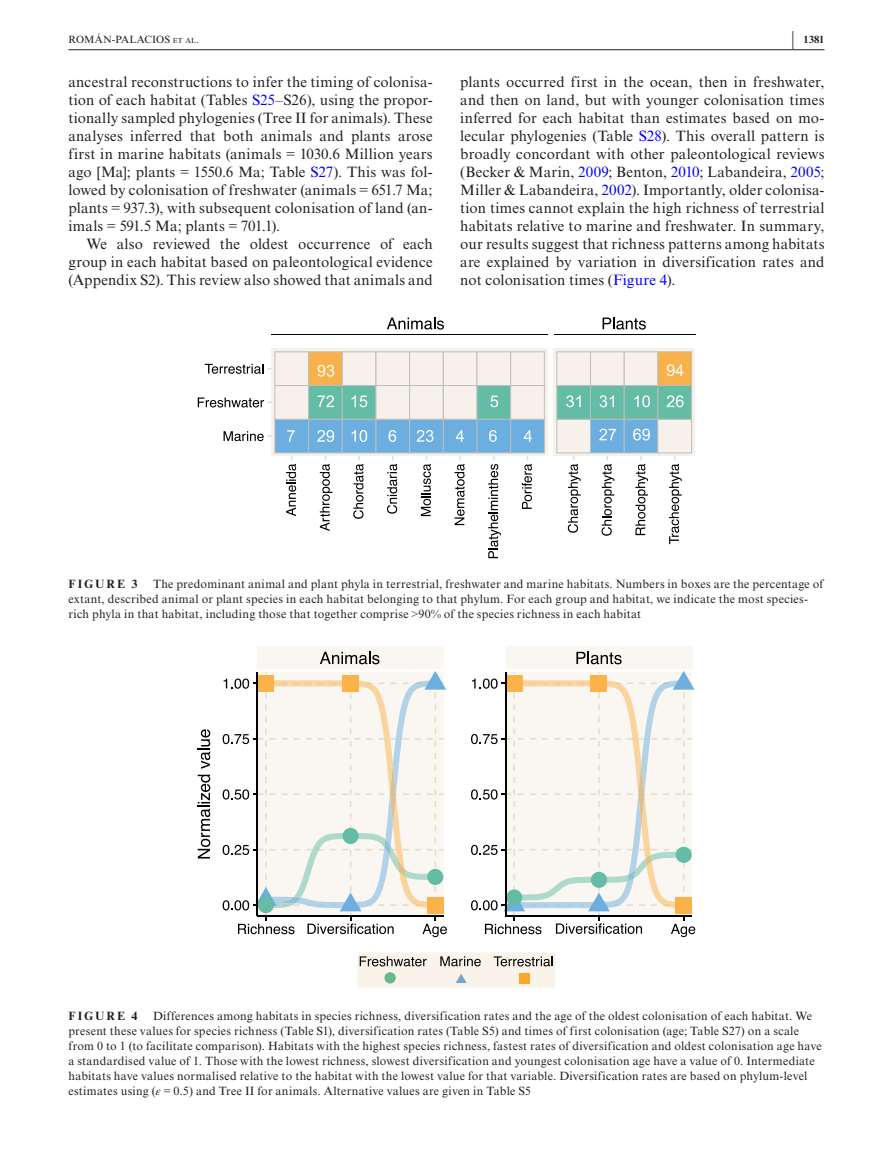
<style>
.page{position:relative;width:893px;height:1174px;background:#fff}
.page>*{position:absolute;margin:0;border:0;box-sizing:border-box;transform-origin:0 0}
.t1{font:15px/18px "Times New Roman MT Std";letter-spacing:.015em;color:#231f20;text-align:justify}
.t2{font:12px/15px "Times New Roman MT Std";letter-spacing:.02em;color:#231f20}
.t3{font:700 12px "Times New Roman MT Std";letter-spacing:.175em;color:#231f20}
.t4{font:10.5px "Times New Roman MT Std";letter-spacing:-.005em;color:#231f20}
.t5{font:700 10.5px "Times New Roman MT Std";color:#231f20}
.s1{font-style:inherit}
.s2{font-size:7.35px}
.s3{font-size:20.25px}
.s4{color:#00f}
.s5{font-family:"Times New Roman"}
.s6{font-family:"STIX";font-style:italic}
</style>
<div class="page">
<hr style="left:68px;top:49px;width:756px;height:1px;background:#231f20">
<svg style="left:272px;top:348px;width:276px;height:108px;background:#ece8e3"></svg>
<hr style="left:272px;top:334px;width:276px;height:1px;background:#000">
<hr style="left:554px;top:334px;width:141px;height:1px;background:#000">
<div style="left:275px;top:419px;width:34px;height:34px;background:#6baedf;border:1px solid #bebebe"></div>
<div style="left:308px;top:419px;width:34px;height:34px;background:#6baedf;border:1px solid #bebebe"></div>
<div style="left:342px;top:419px;width:34px;height:34px;background:#6baedf;border:1px solid #bebebe"></div>
<div style="left:376px;top:419px;width:34px;height:34px;background:#6baedf;border:1px solid #bebebe"></div>
<div style="left:409px;top:419px;width:34px;height:34px;background:#6baedf;border:1px solid #bebebe"></div>
<div style="left:443px;top:419px;width:34px;height:34px;background:#6baedf;border:1px solid #bebebe"></div>
<div style="left:477px;top:419px;width:34px;height:34px;background:#6baedf;border:1px solid #bebebe"></div>
<div style="left:511px;top:419px;width:33px;height:34px;background:#6baedf;border:1px solid #bebebe"></div>
<div style="left:275px;top:385px;width:34px;height:34px;background:#f6f1eb;border:1px solid #bebebe"></div>
<div style="left:308px;top:385px;width:34px;height:34px;background:#65bca4;border:1px solid #bebebe"></div>
<div style="left:342px;top:385px;width:34px;height:34px;background:#65bca4;border:1px solid #bebebe"></div>
<div style="left:376px;top:385px;width:34px;height:34px;background:#f6f1eb;border:1px solid #bebebe"></div>
<div style="left:409px;top:385px;width:34px;height:34px;background:#f6f1eb;border:1px solid #bebebe"></div>
<div style="left:443px;top:385px;width:34px;height:34px;background:#f6f1eb;border:1px solid #bebebe"></div>
<div style="left:477px;top:385px;width:34px;height:34px;background:#65bca4;border:1px solid #bebebe"></div>
<div style="left:511px;top:385px;width:33px;height:34px;background:#f6f1eb;border:1px solid #bebebe"></div>
<div style="left:275px;top:352px;width:34px;height:34px;background:#f6f1eb;border:1px solid #bebebe"></div>
<div style="left:308px;top:352px;width:34px;height:34px;background:#f9b24a;border:1px solid #bebebe"></div>
<div style="left:342px;top:352px;width:34px;height:34px;background:#f6f1eb;border:1px solid #bebebe"></div>
<div style="left:376px;top:352px;width:34px;height:34px;background:#f6f1eb;border:1px solid #bebebe"></div>
<div style="left:409px;top:352px;width:34px;height:34px;background:#f6f1eb;border:1px solid #bebebe"></div>
<div style="left:443px;top:352px;width:34px;height:34px;background:#f6f1eb;border:1px solid #bebebe"></div>
<div style="left:477px;top:352px;width:34px;height:34px;background:#f6f1eb;border:1px solid #bebebe"></div>
<div style="left:511px;top:352px;width:33px;height:34px;background:#f6f1eb;border:1px solid #bebebe"></div>
<svg style="left:387px;top:317px;width:57px;height:12px"></svg>
<svg style="left:603px;top:317px;width:43px;height:12px"></svg>
<svg style="left:224px;top:431px;width:48px;height:10px"></svg>
<svg style="left:198px;top:397px;width:74px;height:10px"></svg>
<svg style="left:205px;top:364px;width:67px;height:10px"></svg>
<svg style="left:286px;top:456px;width:10px;height:60px"></svg>
<svg style="left:320px;top:456px;width:12px;height:75px"></svg>
<svg style="left:353px;top:456px;width:11px;height:63px"></svg>
<svg style="left:387px;top:456px;width:10px;height:58px"></svg>
<svg style="left:421px;top:456px;width:10px;height:60px"></svg>
<svg style="left:455px;top:456px;width:10px;height:69px"></svg>
<svg style="left:488px;top:456px;width:13px;height:102px"></svg>
<svg style="left:522px;top:456px;width:10px;height:53px"></svg>
<div style="left:553px;top:348px;width:142px;height:108px;background:linear-gradient(to right,#f6f1eb,#f6f1eb)"></div>
<div style="left:590px;top:419px;width:34px;height:34px;background:#6baedf;border:1px solid #bebebe"></div>
<div style="left:624px;top:419px;width:34px;height:34px;background:#6baedf;border:1px solid #bebebe"></div>
<div style="left:557px;top:419px;width:34px;height:34px;background:#f6f1eb;border:1px solid #bebebe"></div>
<div style="left:658px;top:419px;width:34px;height:34px;background:#f6f1eb;border:1px solid #bebebe"></div>
<div style="left:590px;top:385px;width:34px;height:34px;background:#65bca4;border:1px solid #bebebe"></div>
<div style="left:624px;top:385px;width:34px;height:34px;background:#65bca4;border:1px solid #bebebe"></div>
<div style="left:557px;top:385px;width:34px;height:34px;background:#65bca4;border:1px solid #bebebe"></div>
<div style="left:658px;top:385px;width:34px;height:34px;background:#65bca4;border:1px solid #bebebe"></div>
<div style="left:590px;top:352px;width:34px;height:34px;background:#f6f1eb;border:1px solid #bebebe"></div>
<div style="left:624px;top:352px;width:34px;height:34px;background:#f6f1eb;border:1px solid #bebebe"></div>
<div style="left:557px;top:352px;width:34px;height:34px;background:#f6f1eb;border:1px solid #bebebe"></div>
<div style="left:658px;top:352px;width:34px;height:34px;background:#f9b24a;border:1px solid #bebebe"></div>
<svg style="left:568px;top:456px;width:13px;height:77px"></svg>
<svg style="left:601px;top:456px;width:13px;height:80px"></svg>
<svg style="left:635px;top:456px;width:13px;height:79px"></svg>
<svg style="left:669px;top:456px;width:13px;height:88px"></svg>
<svg style="left:318px;top:365px;width:16px;height:12px"></svg>
<svg style="left:317px;top:395px;width:17px;height:12px"></svg>
<svg style="left:352px;top:395px;width:15px;height:12px"></svg>
<svg style="left:490px;top:395px;width:8px;height:12px"></svg>
<svg style="left:317px;top:430px;width:17px;height:12px"></svg>
<svg style="left:352px;top:430px;width:15px;height:12px"></svg>
<svg style="left:489px;top:430px;width:8px;height:12px"></svg>
<svg style="left:524px;top:430px;width:8px;height:12px"></svg>
<svg style="left:417px;top:430px;width:16px;height:12px"></svg>
<svg style="left:388px;top:430px;width:8px;height:12px"></svg>
<svg style="left:287px;top:430px;width:8px;height:12px"></svg>
<svg style="left:456px;top:430px;width:8px;height:12px"></svg>
<svg style="left:566px;top:395px;width:15px;height:12px"></svg>
<svg style="left:599px;top:395px;width:15px;height:12px"></svg>
<svg style="left:634px;top:395px;width:16px;height:12px"></svg>
<svg style="left:599px;top:428px;width:17px;height:12px"></svg>
<svg style="left:633px;top:428px;width:17px;height:12px"></svg>
<svg style="left:667px;top:395px;width:16px;height:12px"></svg>
<svg style="left:667px;top:364px;width:16px;height:12px"></svg>
<svg style="left:358px;top:952px;width:197px;height:36px;background:#e4dfd6"></svg>
<div style="left:520px;top:973px;width:10px;height:10px;background:#fca827"></div>
<svg style="left:223px;top:671px;width:224px;height:266px"></svg>
<svg style="left:198px;top:729px;width:12px;height:129px"></svg>
<svg style="left:471px;top:671px;width:224px;height:266px"></svg>
<div style="left:506px;top:647px;width:186px;height:22px;background:#faf7f2"></div>
<svg style="left:576px;top:652px;width:46px;height:12px"></svg>
<div style="left:257px;top:647px;width:186px;height:22px;background:#faf7f2"></div>
<svg style="left:320px;top:652px;width:59px;height:12px"></svg>
<p class="t4" style="left:68px;top:33px;width:132px">ROM<span class="s1">Á</span>N-PALACIOS <span class="s2">et al</span> .</p>
<p class="t5" style="left:792px;top:33px;width:34px"><span class="s3">|</span> 1381</p>
<p class="t1" style="left:68px;top:73px;width:366px">ancestral reconstructions to infer the timing of colonisa&shy;tion of each habitat (Tables <span class="s4">S25</span>–S26), using the propor&shy;tionally sampled phylogenies (Tree II for animals). These analyses inferred that both animals and plants arose first in marine habitats (animals <span class="s5">=</span> 1030.6 Million years ago [Ma]; plants <span class="s5">=</span> 1550.6 Ma; Table <span class="s4">S27</span>). This was fol&shy;lowed by colonisation of freshwater (animals <span class="s5">=</span> 651.7 Ma; plants <span class="s5">=</span> 937.3), with subsequent colonisation of land (an&shy;imals <span class="s5">=</span> 591.5 Ma; plants <span class="s5">=</span> 701.1).</p>
<p class="t1" style="left:68px;top:235px;width:366px;text-indent:18px">We also reviewed the oldest occurrence of each group in each habitat based on paleontological evidence (Appendix S2). This review also showed that animals and</p>
<p class="t1" style="left:460px;top:73px;width:366px">plants occurred first in the ocean, then in freshwater, and then on land, but with younger colonisation times inferred for each habitat than estimates based on mo&shy;lecular phylogenies (Table <span class="s4">S28</span>). This overall pattern is broadly concordant with other paleontological reviews (Becker &amp; Marin, <span class="s4">2009</span>; Benton, <span class="s4">2010</span>; Labandeira, <span class="s4">2005</span>; Miller &amp; Labandeira, <span class="s4">2002</span>). Importantly, older colonisa&shy;tion times cannot explain the high richness of terrestrial habitats relative to marine and freshwater. In summary, our results suggest that richness patterns among habitats are explained by variation in diversification rates and not colonisation times (<span class="s4">Figure 4</span>).</p>
<p class="t2" style="left:68px;top:577px;width:757px;text-indent:85px">The predominant animal and plant phyla in terrestrial, freshwater and marine habitats. Numbers in boxes are the percentage of extant, described animal or plant species in each habitat belonging to that phylum. For each group and habitat, we indicate the most species&shy;rich phyla in that habitat, including those that together comprise <span class="s5">&gt;</span>90% of the species richness in each habitat</p>
<p class="t3" style="left:68px;top:577px;width:71px">FIGURE 3</p>
<p class="t2" style="left:68px;top:1008px;width:755px;text-indent:85px">Differences among habitats in species richness, diversification rates and the age of the oldest colonisation of each habitat. We present these values for species richness (Table S1), diversification rates (Table S5) and times of first colonisation (age; Table S27) on a scale from 0 to 1 (to facilitate comparison). Habitats with the highest species richness, fastest rates of diversification and oldest colonisation age have a standardised value of 1. Those with the lowest richness, slowest diversification and youngest colonisation age have a value of 0. Intermediate habitats have values normalised relative to the habitat with the lowest value for that variable. Diversification rates are based on phylum-level estimates using (<span class="s6">ε</span> <span class="s5">=</span> 0.5) and Tree II for animals. Alternative values are given in Table S5</p>
<p class="t3" style="left:68px;top:1009px;width:71px">FIGURE 4</p>
</div>
